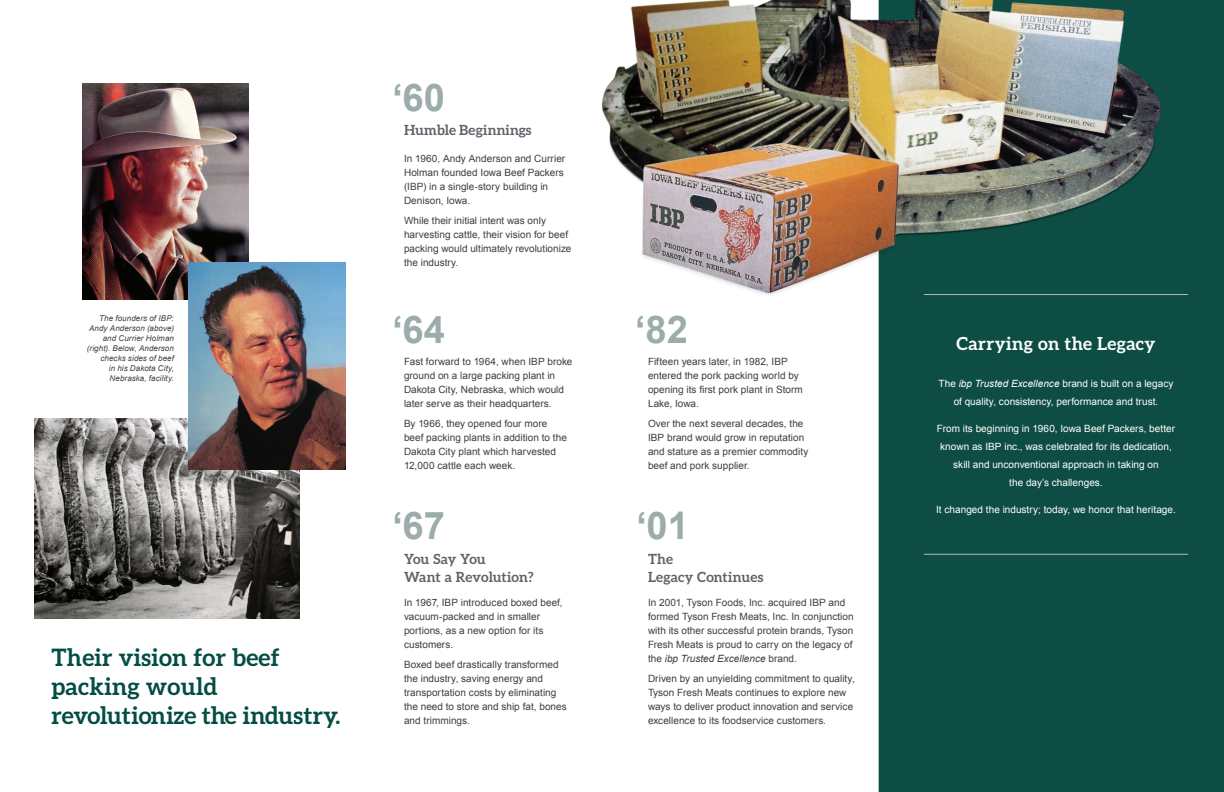
<style>
.page{position:relative;width:1224px;height:792px;background:#fff}
.page>*{position:absolute;margin:0;border:0;box-sizing:border-box;transform-origin:0 0}
.t1{font:700 38.1px "Arial";color:#9cacab}
.callouts{font:700 24px/29px "Aleo";letter-spacing:.01em;color:#034d43}
.s1{font:700 18px "Aleo";letter-spacing:.02em;color:#fff}
.s2{font:700 14px/18px "Aleo";color:#5f6369}
.timeline{font:10px/14px "Arial";letter-spacing:.005em;color:#3e3e3f}
.body_-_white{font:10px/18px "Arial";letter-spacing:.005em;color:#fff;text-align:center}
.timeline-2{font:italic 8px/10px "Arial";letter-spacing:.01em;color:#3e3e3f;text-align:right}
.s1{font-style:italic}
</style>
<div class="page">
<img style="left:601px;top:0;width:623px;height:792px">
<img style="left:34px;top:418px;width:266px;height:200px">
<hr style="left:924px;top:294px;width:264px;height:1px;background:#b1bcba">
<hr style="left:924px;top:554px;width:264px;height:1px;background:#b1bcba">
<img style="left:82px;top:83px;width:167px;height:216px">
<img style="left:188px;top:262px;width:158px;height:207px">
<p class="timeline-2" style="left:87px;top:314px;width:89px">The founders of IBP:<br>Andy Anderson (above) and Currier Holman (right). Below, Anderson checks sides of beef<br>in his Dakota City,<br>Nebraska, facility.</p>
<p class="callouts" style="left:52px;top:643px;width:290px">Their vision for beef packing would revolutionize the industry.</p>
<p class="t1" style="left:392px;top:73px;width:55px">‘60</p>
<p class="s2" style="left:404px;top:121px;width:129px">Humble Beginnings</p>
<p class="timeline" style="left:404px;top:152px;width:163px">In 1960, Andy Anderson and Currier<br>Holman founded Iowa Beef Packers (IBP) in a single-story building in<br>Denison, Iowa.</p>
<p class="timeline" style="left:404px;top:214px;width:169px">While their initial intent was only harvesting cattle, their vision for beef packing would ultimately revolutionize the industry.</p>
<p class="t1" style="left:392px;top:305px;width:55px">‘64</p>
<p class="timeline" style="left:404px;top:355px;width:170px">Fast forward to 1964, when IBP broke ground on a large packing plant in Dakota City, Nebraska, which would later serve as their headquarters.</p>
<p class="timeline" style="left:404px;top:417px;width:164px">By 1966, they opened four more beef packing plants in addition to the<br>Dakota City plant which harvested<br>12,000 cattle each week.</p>
<p class="t1" style="left:392px;top:500px;width:55px">‘67</p>
<p class="s2" style="left:404px;top:549px;width:131px">You Say You<br>Want a Revolution?</p>
<p class="timeline" style="left:404px;top:596px;width:160px">In 1967, IBP introduced boxed beef, vacuum-packed and in smaller portions, as a new option for its customers.</p>
<p class="timeline" style="left:404px;top:658px;width:164px">Boxed beef drastically transformed the industry, saving energy and transportation costs by eliminating the need to store and ship fat, bones and trimmings.</p>
<p class="t1" style="left:635px;top:305px;width:55px">‘82</p>
<p class="timeline" style="left:648px;top:355px;width:156px">Fifteen years later, in 1982, IBP entered the pork packing world by opening its first pork plant in Storm<br>Lake, Iowa.</p>
<p class="timeline" style="left:648px;top:417px;width:162px">Over the next several decades, the<br>IBP brand would grow in reputation and stature as a premier commodity beef and pork supplier.</p>
<p class="t1" style="left:636px;top:500px;width:55px">‘01</p>
<p class="s2" style="left:648px;top:549px;width:117px">The<br>Legacy Continues</p>
<p class="timeline" style="left:648px;top:596px;width:207px">In 2001, Tyson Foods, Inc. acquired IBP and formed Tyson Fresh Meats, Inc. In conjunction with its other successful protein brands, Tyson Fresh Meats is proud to carry on the legacy of the <span class="s1">ibp Trusted Excellence</span> brand.</p>
<p class="timeline" style="left:648px;top:672px;width:208px">Driven by an unyielding commitment to quality, Tyson Fresh Meats continues to explore new ways to deliver product innovation and service excellence to its foodservice customers.</p>
<p class="s1" style="left:957px;top:333px;width:200px">Carrying on the Legacy</p>
<p class="body_-_white" style="left:939px;top:375px;width:236px">The <span class="s1">ibp Trusted Excellence</span> brand is built on a legacy of quality, consistency, performance and trust.</p>
<p class="body_-_white" style="left:937px;top:420px;width:240px">From its beginning in 1960, Iowa Beef Packers, better known as IBP inc., was celebrated for its dedication, skill and unconventional approach in taking on<br>the day’s challenges.</p>
<p class="body_-_white" style="left:936px;top:501px;width:241px">It changed the industry; today, we honor that heritage.</p>
</div>
